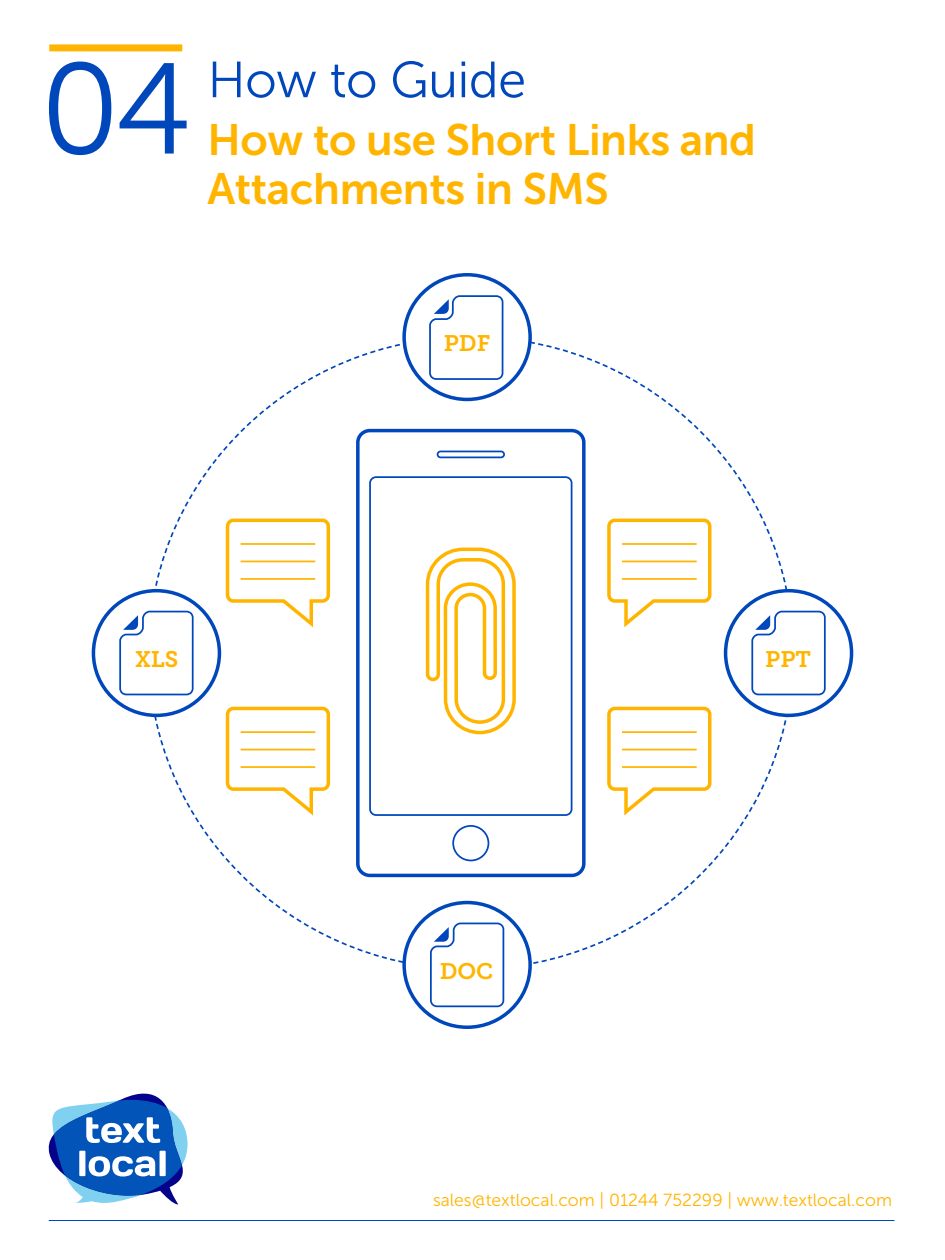
<style>
.page{position:relative;width:945px;height:1260px;background:#fff}
.page>*{position:absolute;margin:0;border:0;box-sizing:border-box;transform-origin:0 0}
.t1{font:128.62px "Museo Sans 300";color:#0047bb}
.t2{font:50.75px "Museo Sans 300";letter-spacing:-.01em;color:#0047bb}
.t3{font:43.75px/49px "Museo Sans 700";letter-spacing:-.01em;color:#ffb500}
.t4{font:22.4px "Museo Slab 700";color:#ffb500}
.t5{font:17.5px "Museo Sans 300";color:#ffb500}
</style>
<div class="page">
<svg style="left:147px;top:341px;width:645px;height:623px"></svg>
<svg style="left:724px;top:589px;width:129px;height:128px"></svg>
<svg style="left:605px;top:517px;width:108px;height:114px"></svg>
<hr style="left:622px;top:543px;width:75px;height:2px;background:#ffb500">
<hr style="left:622px;top:561px;width:75px;height:1px;background:#ffb500">
<hr style="left:622px;top:578px;width:75px;height:2px;background:#ffb500">
<svg style="left:224px;top:517px;width:108px;height:114px"></svg>
<hr style="left:241px;top:543px;width:74px;height:2px;background:#ffb500">
<hr style="left:241px;top:561px;width:74px;height:1px;background:#ffb500">
<hr style="left:241px;top:578px;width:74px;height:2px;background:#ffb500">
<svg style="left:605px;top:705px;width:108px;height:114px"></svg>
<hr style="left:622px;top:731px;width:75px;height:2px;background:#ffb500">
<hr style="left:622px;top:749px;width:75px;height:1px;background:#ffb500">
<hr style="left:622px;top:766px;width:75px;height:2px;background:#ffb500">
<svg style="left:224px;top:705px;width:108px;height:114px"></svg>
<hr style="left:241px;top:731px;width:74px;height:2px;background:#ffb500">
<hr style="left:241px;top:749px;width:74px;height:1px;background:#ffb500">
<hr style="left:241px;top:766px;width:74px;height:2px;background:#ffb500">
<svg style="left:750px;top:610px;width:77px;height:86px"></svg>
<div style="left:93px;top:591px;width:126px;height:124px;background:#fff;border-radius:50%"></div>
<div style="left:92px;top:589px;width:129px;height:128px;border:4px solid #0047bb;border-radius:50%"></div>
<svg style="left:119px;top:610px;width:75px;height:86px"></svg>
<svg style="left:402px;top:273px;width:130px;height:128px"></svg>
<div style="left:404px;top:903px;width:126px;height:124px;background:#fff;border-radius:50%"></div>
<div style="left:402px;top:901px;width:130px;height:128px;border:4px solid #0047bb;border-radius:50%"></div>
<svg style="left:430px;top:922px;width:75px;height:86px"></svg>
<svg style="left:424px;top:273px;width:94px;height:463px"></svg>
<div style="left:49px;top:44px;width:133px;height:7px;background:#ffb500"></div>
<hr style="left:49px;top:1220px;width:846px;height:1px;background:#0047bb">
<svg style="left:48px;top:1093px;width:140px;height:111px"></svg>
<svg style="left:428px;top:294px;width:76px;height:87px"></svg>
<p class="t1" style="left:40px;top:40px;width:154px">04</p>
<p class="t2" style="left:208px;top:52px;width:320px">How to Guide</p>
<p class="t3" style="left:208px;top:115px;width:550px">How to use Short Links and<br>Attachments in SMS</p>
<p class="t4" style="left:444px;top:331px;width:48px">PDF</p>
<p class="t4" style="left:135px;top:647px;width:45px">XLS</p>
<p class="t4" style="left:765px;top:647px;width:47px">PPT</p>
<p class="t4" style="left:440px;top:959px;width:55px">DOC</p>
<p class="t5" style="left:433px;top:1190px;width:460px">sales@textlocal.com | 01244 752299 | www.textlocal.com</p>
</div>
